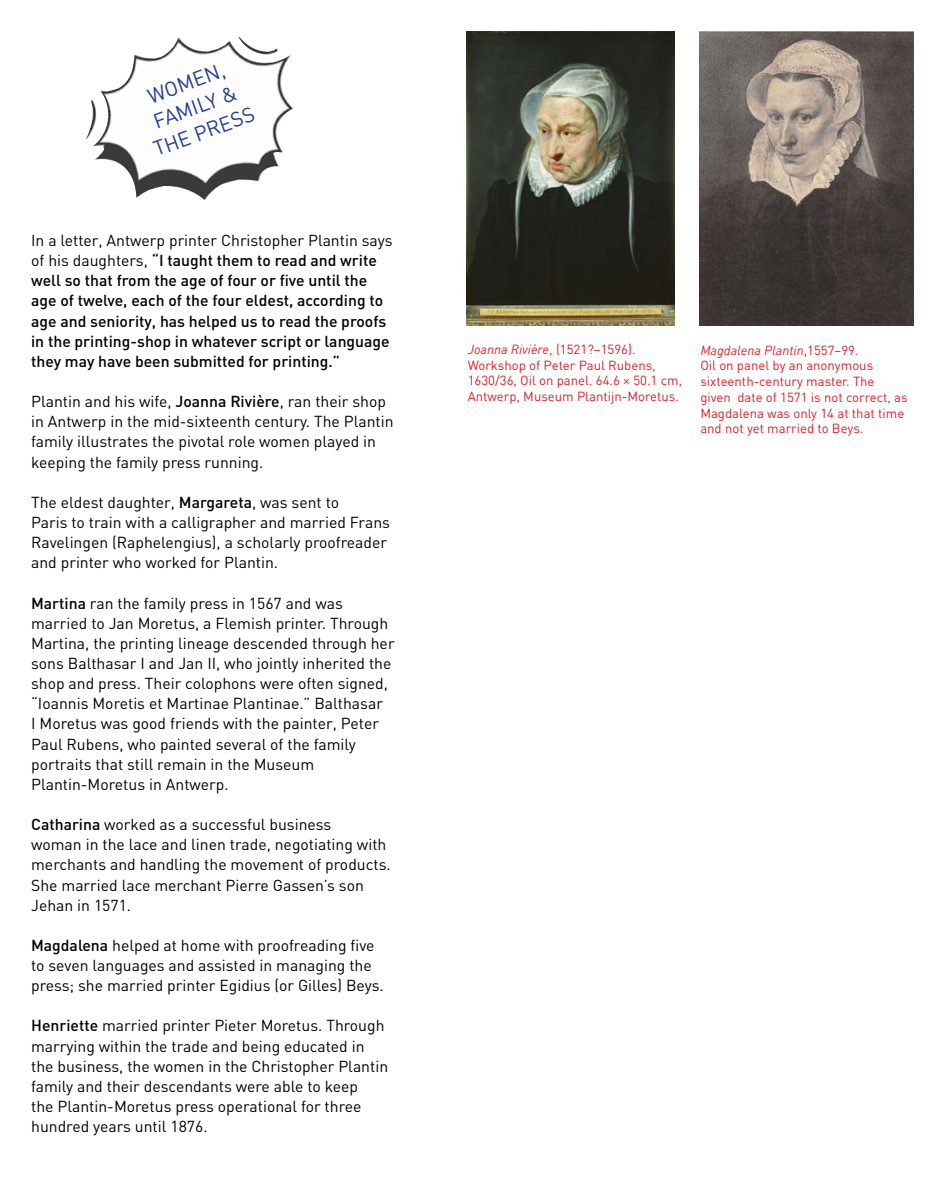
<style>
.page{position:relative;width:945px;height:1182px;background:#fff}
.page>*{position:absolute;margin:0;border:0;box-sizing:border-box;transform-origin:0 0}
.t1{font:20.65px/25.8px "DIN";color:#25408f;text-align:center}
.t2{font:15.75px/20.1px "DIN";color:#000}
.t3{font:500 15.75px/20.1px "DIN";color:#000}
.t4{font:13.12px/15.8px "DIN";color:#d2232a}
.s1{font-weight:400}
.s2{font-weight:500}
.s3{font-style:italic}
</style>
<div class="page">
<img style="left:466px;top:32px;width:209px;height:293px">
<img style="left:700px;top:32px;width:214px;height:293px">
<img style="left:86px;top:37px;width:207px;height:163px">
<h1 class="t1" style="left:132px;top:88px;width:107px;rotate:-20deg">WOMEN,<br>FAMILY &amp;<br>THE PRESS</h1>
<p class="t3" style="left:31px;top:230px;width:363px"><span class="s1">In a letter, Antwerp printer Christopher Plantin says of his daughters,</span> “I taught them to read and write well so that from the age of four or five until the age of twelve, each of the four eldest, according to age and seniority, has helped us to read the proofs in the printing-shop in whatever script or language they may have been submitted for printing.”</p>
<p class="t2" style="left:31px;top:391px;width:364px">Plantin and his wife, <span class="s2">Joanna Rivière</span>, ran their shop in Antwerp in the mid-sixteenth century. The Plantin family illustrates the pivotal role women played in keeping the family press running.</p>
<p class="t2" style="left:31px;top:491px;width:360px">The eldest daughter, <span class="s2">Margareta</span>, was sent to<br>Paris to train with a calligrapher and married Frans Ravelingen (Raphelengius), a scholarly proofreader and printer who worked for Plantin.</p>
<p class="t2" style="left:31px;top:592px;width:365px"><span class="s2">Martina</span> ran the family press in 1567 and was married to Jan Moretus, a Flemish printer. Through Martina, the printing lineage descended through her sons Balthasar I and Jan II, who jointly inherited the shop and press. Their colophons were often signed, “Ioannis Moretis et Martinae Plantinae.” Balthasar<br>I Moretus was good friends with the painter, Peter Paul Rubens, who painted several of the family portraits that still remain in the Museum Plantin-Moretus in Antwerp.</p>
<p class="t2" style="left:31px;top:814px;width:361px"><span class="s2">Catharina</span> worked as a successful business<br>woman in the lace and linen trade, negotiating with merchants and handling the movement of products.<br>She married lace merchant Pierre Gassen’s son Jehan in 1571.</p>
<p class="t2" style="left:31px;top:934px;width:354px"><span class="s2">Magdalena</span> helped at home with proofreading five to seven languages and assisted in managing the press; she married printer Egidius (or Gilles) Beys.</p>
<p class="t2" style="left:31px;top:1015px;width:359px"><span class="s2">Henriette</span> married printer Pieter Moretus. Through marrying within the trade and being educated in the business, the women in the Christopher Plantin family and their descendants were able to keep<br>the Plantin-Moretus press operational for three hundred years until 1876.</p>
<p class="t4" style="left:468px;top:341px;width:216px"><span class="s3">Joanna Rivière</span>, (1521?–1596).<br>Workshop of Peter Paul Rubens, 1630/36, Oil on panel. 64.6 × 50.1 cm, Antwerp, Museum Plantijn-Moretus.</p>
<p class="t4" style="left:700px;top:342px;width:209px"><span class="s3">Magdalena Plantin</span>,1557–99.<br>Oil on panel by an anonymous sixteenth-century master. The given date of 1571 is not correct, as<br>Magdalena was only 14 at that time and not yet married to Beys.</p>
</div>
